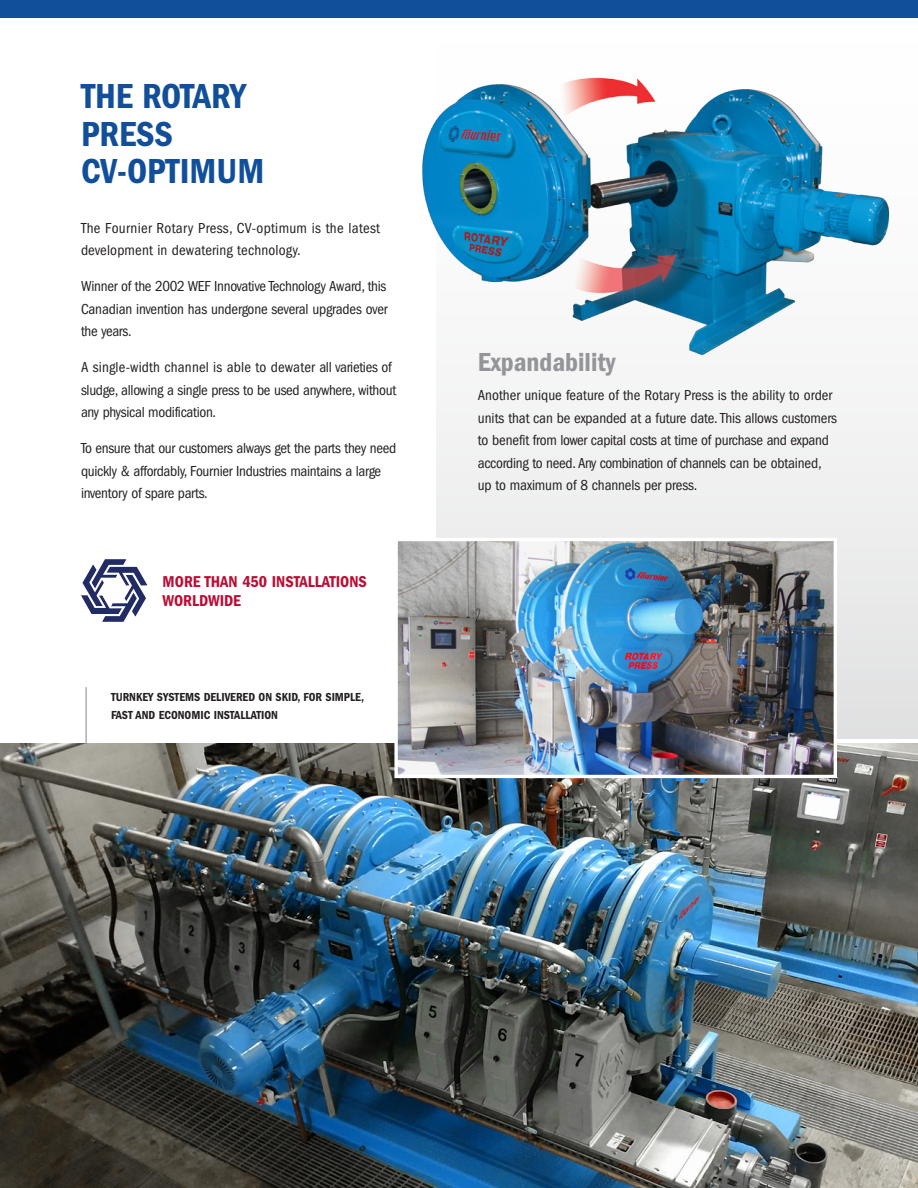
<style>
.page{position:relative;width:918px;height:1188px;background:#fff}
.page>*{position:absolute;margin:0;border:0;box-sizing:border-box;transform-origin:0 0}
.Petit_titre{font:600 condensed 36px/37.5px "Franklin Gothic";color:#114f9b}
.STitre1{font:600 condensed 27px "Franklin Gothic";color:#939598}
.Courant_noir{font:600 condensed 16.35px/19.5px "Franklin Gothic";color:#b90f36}
.Courant_noir-2{font:condensed 15px/22.5px "Franklin Gothic";letter-spacing:-.02em;color:#231f20}
.Courant_noir-3{font:condensed 15px/22.5px "Franklin Gothic";letter-spacing:.02em;color:#231f20}
.Courant_noir-4{font:600 condensed 12.15px/18.1px "Franklin Gothic";color:#231f20}
</style>
<div class="page">
<div style="left:437px;top:0;width:481px;height:739px;background:linear-gradient(to bottom,#fff,#e3e3e4)"></div>
<img style="left:422px;top:48px;width:477px;height:337px">
<hr style="left:86px;top:687px;width:1px;height:56px;background:#939598">
<svg style="left:81px;top:559px;width:66px;height:63px"></svg>
<img style="left:0;top:743px;width:918px;height:445px">
<img style="left:398px;top:542px;width:435px;height:232px">
<div style="left:394px;top:538px;width:443px;height:240px;border:3px solid #fff"></div>
<div style="left:0;top:0;width:918px;height:18px;background:#114f9b"></div>
<p class="Petit_titre" style="left:81px;top:78px;width:185px">THE ROTARY<br>PRESS<br>CV-OPTIMUM</p>
<p class="Courant_noir-3" style="left:81px;top:217px;width:301px">The Fournier Rotary Press, CV-optimum is the latest development in dewatering technology.</p>
<p class="Courant_noir-2" style="left:81px;top:275px;width:308px;text-align:justify">Winner of the 2002 WEF Innovative Technology Award, this Canadian invention has undergone several upgrades over the years.</p>
<p class="Courant_noir-2" style="left:81px;top:356px;width:317px">A single-width channel is able to dewater all varieties of sludge, allowing a single press to be used anywhere, without any physical modification.</p>
<p class="Courant_noir-2" style="left:81px;top:437px;width:317px">To ensure that our customers always get the parts they need quickly &amp; affordably, Fournier Industries maintains a large inventory of spare parts.</p>
<p class="Courant_noir" style="left:163px;top:572px;width:206px">MORE THAN 450 INSTALLATIONS<br>WORLDWIDE</p>
<p class="Courant_noir-4" style="left:111px;top:688px;width:255px">TURNKEY SYSTEMS DELIVERED ON SKID, FOR SIMPLE,<br>FAST AND ECONOMIC INSTALLATION</p>
<p class="STitre1" style="left:478px;top:347px;width:139px">Expandability</p>
<p class="Courant_noir-2" style="left:478px;top:384px;width:361px">Another unique feature of the Rotary Press is the ability to order units that can be expanded at a future date. This allows customers to benefit from lower capital costs at time of purchase and expand according to need. Any combination of channels can be obtained, up to maximum of 8 channels per press.</p>
</div>
